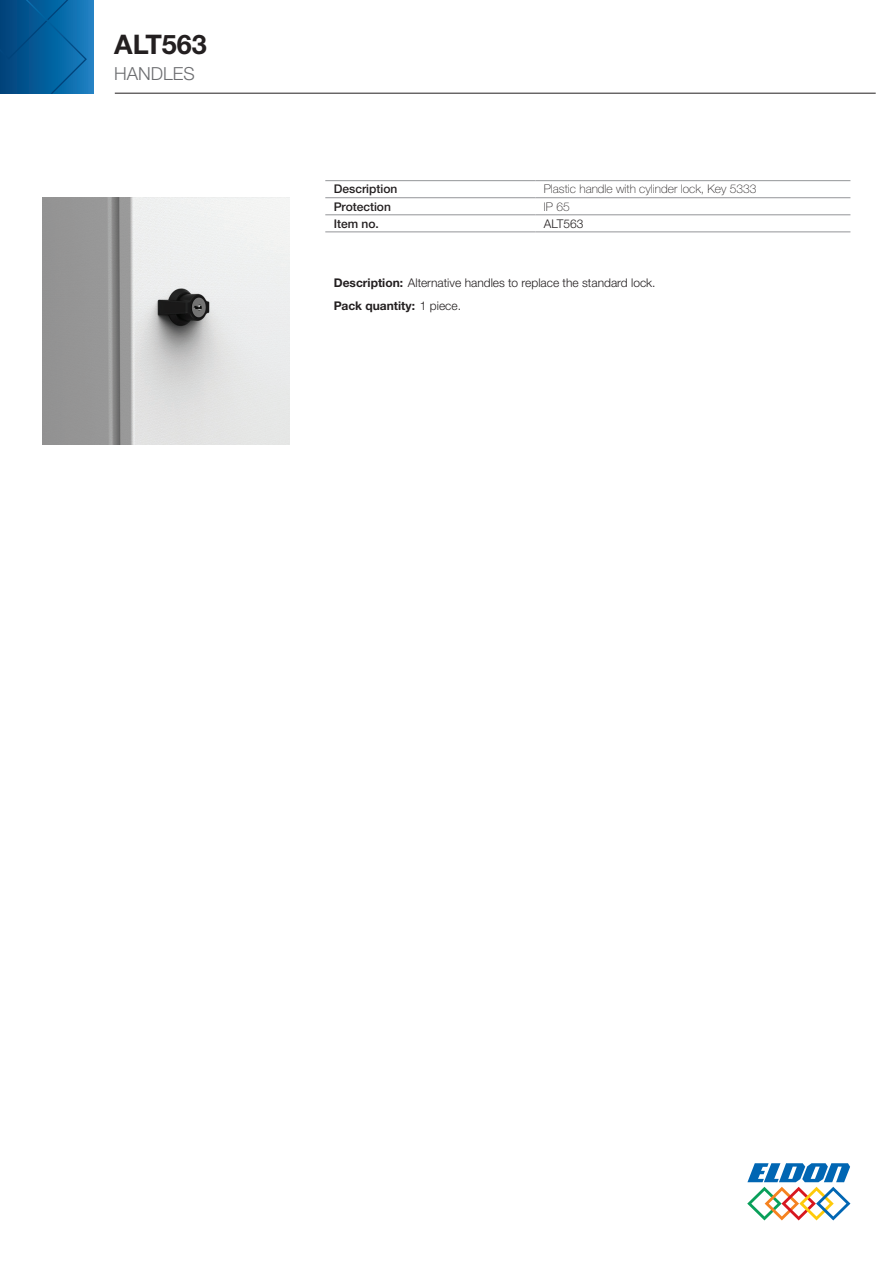
<style>
.page{position:relative;width:893px;height:1263px;background:#fff}
.page>*{position:absolute;margin:0;border:0;box-sizing:border-box;transform-origin:0 0}
.t1{font:700 27px "Helvetica Neue LTW1 G";color:#231f20}
.t2{font:300 18px "Helvetica Neue LTW1 G";color:#6c6d70}
.t3{font:300 12px/23px "Helvetica Neue LTW1 G";color:#231f20}
.t4{font:100 12px "Helvetica Neue LTW1 G";color:#231f20}
.t5{font:500 12px "Helvetica Neue LTW1 G";color:#231f20}
.s1{font-weight:700}
</style>
<div class="page">
<svg style="left:747px;top:1163px;width:103px;height:57px"></svg>
<div style="left:0;top:0;width:93px;height:94px;background:#2380c2"></div>
<svg style="left:0;top:0;width:87px;height:94px"></svg>
<hr style="left:115px;top:93px;width:761px;height:1px;background:#231f20">
<hr style="left:325px;top:180px;width:210px;height:1px;background:#939598">
<hr style="left:535px;top:180px;width:315px;height:1px;background:#939598">
<hr style="left:325px;top:197px;width:210px;height:1px;background:#939598">
<hr style="left:535px;top:197px;width:315px;height:1px;background:#939598">
<hr style="left:325px;top:215px;width:210px;height:1px;background:#939598">
<hr style="left:325px;top:232px;width:210px;height:1px;background:#939598">
<hr style="left:535px;top:215px;width:315px;height:1px;background:#939598">
<hr style="left:535px;top:232px;width:315px;height:1px;background:#939598">
<img style="left:43px;top:198px;width:246px;height:246px">
<h1 class="t1" style="left:114px;top:28px;width:94px">ALT563</h1>
<h2 class="t2" style="left:114px;top:63px;width:82px">Handles</h2>
<p class="t5" style="left:334px;top:182px;width:65px">Description</p>
<p class="t4" style="left:544px;top:182px;width:214px">Plastic handle with cylinder lock, Key 5333</p>
<p class="t5" style="left:334px;top:199px;width:59px">Protection</p>
<p class="t4" style="left:544px;top:199px;width:27px">IP 65</p>
<p class="t5" style="left:334px;top:216px;width:47px">Item no.</p>
<p class="t3" style="left:544px;top:212px;width:41px">ALT563</p>
<p class="t3" style="left:334px;top:271px;width:323px"><span class="s1">Description:</span> Alternative handles to replace the standard lock.<br><span class="s1">Pack quantity:</span> 1 piece.</p>
</div>
